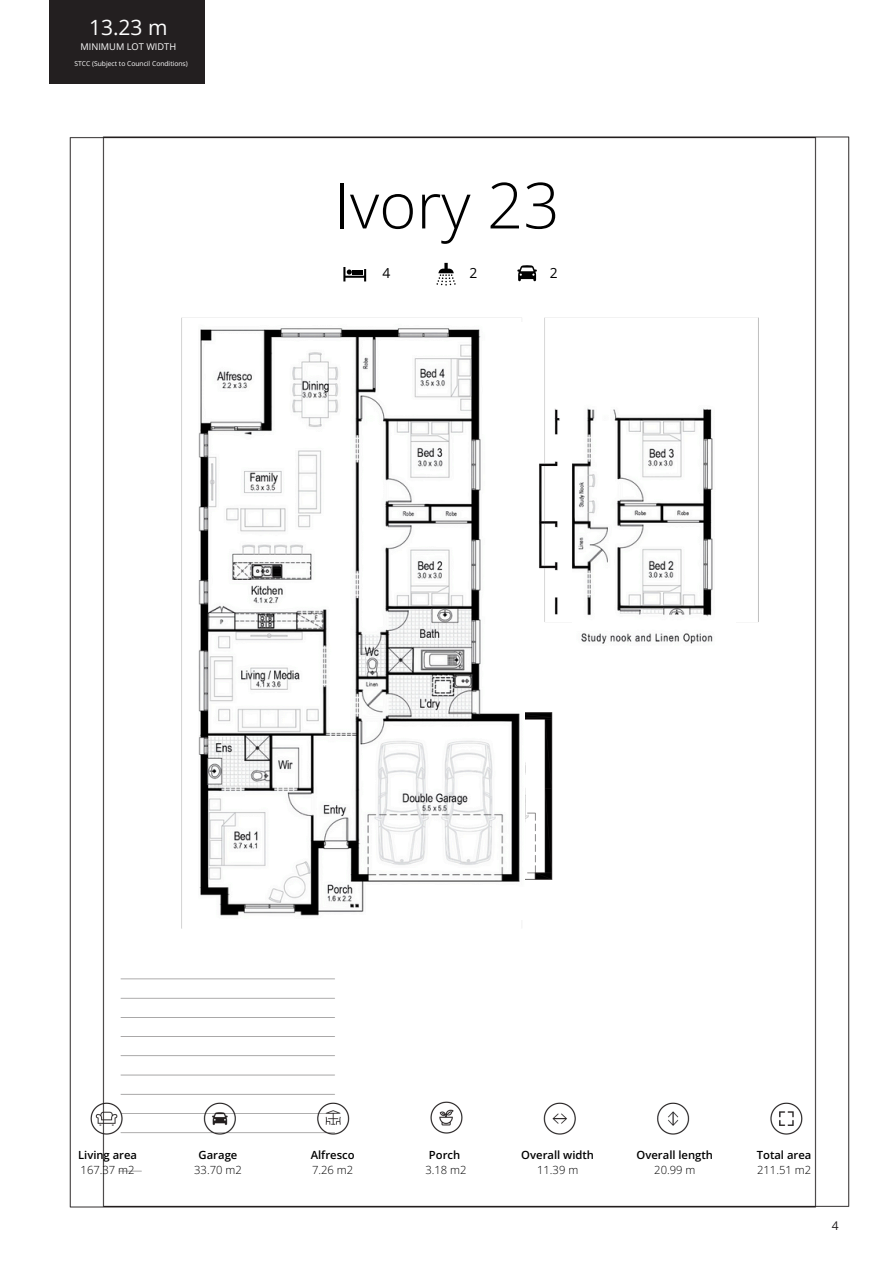
<style>
.page{position:relative;width:894px;height:1264px;background:#fff}
.page>*{position:absolute;margin:0;border:0;box-sizing:border-box;transform-origin:0 0}
.t1{font:300 63.6px "Open Sans";color:#000}
.t2{font:21px "Open Sans";color:#fff}
.t3{font:13.8px "Open Sans";color:#000}
.t4{font:12px "Open Sans";color:#231f20}
.t5{font:600 11.25px/15px "Open Sans";color:#000}
.t6{font:300 11.25px/15px "Open Sans";color:#000;text-align:center}
.t7{font:9.3px "Open Sans";color:#fff}
.t8{font:6.75px "Open Sans";color:#fff}
.s1{font-weight:300}
.s2{font-weight:600}
</style>
<div class="page">
<div style="left:49px;top:0;width:155px;height:84px;background:#231f20"></div>
<img style="left:69px;top:136px;width:781px;height:1072px">
<svg style="left:343px;top:267px;width:23px;height:14px"></svg>
<svg style="left:436px;top:263px;width:19px;height:22px"></svg>
<svg style="left:517px;top:265px;width:19px;height:16px"></svg>
<img style="left:198px;top:323px;width:326px;height:596px">
<img style="left:572px;top:400px;width:163px;height:245px">
<p class="t2" style="left:89px;top:13px;width:80px">13.23 m</p>
<p class="t7" style="left:80px;top:40px;width:97px">MINIMUM LOT WIDTH</p>
<p class="t8" style="left:74px;top:58px;width:115px">STCC (Subject to Council Conditions)</p>
<p class="t1" style="left:334px;top:160px;width:227px">Ivory 23</p>
<p class="t3" style="left:382px;top:263px;width:9px">4</p>
<h1 class="t3" style="left:469px;top:263px;width:9px">2</h1>
<p class="t3" style="left:549px;top:263px;width:9px">2</p>
<p class="t5" style="left:78px;top:1147px;width:61px">Living area<br><span class="s1">167.37 m2</span></p>
<p class="t6" style="left:194px;top:1147px;width:49px"><span class="s2">Garage<br></span>33.70 m2</p>
<p class="t5" style="left:310px;top:1147px;width:45px">Alfresco<br><span class="s1">7.26 m2</span></p>
<h2 class="t6" style="left:425px;top:1147px;width:43px"><span class="s2">Porch<br></span>3.18 m2</h2>
<h2 class="t5" style="left:521px;top:1147px;width:74px;text-align:center">Overall width<br><span class="s1">11.39 m</span></h2>
<h2 class="t5" style="left:636px;top:1147px;width:78px;text-align:center">Overall length<br><span class="s1">20.99 m</span></h2>
<h2 class="t5" style="left:756px;top:1147px;width:56px">Total area<br><span class="s1">211.51 m2</span></h2>
<h2 class="t4" style="left:831px;top:1216px;width:8px">4</h2>
</div>
